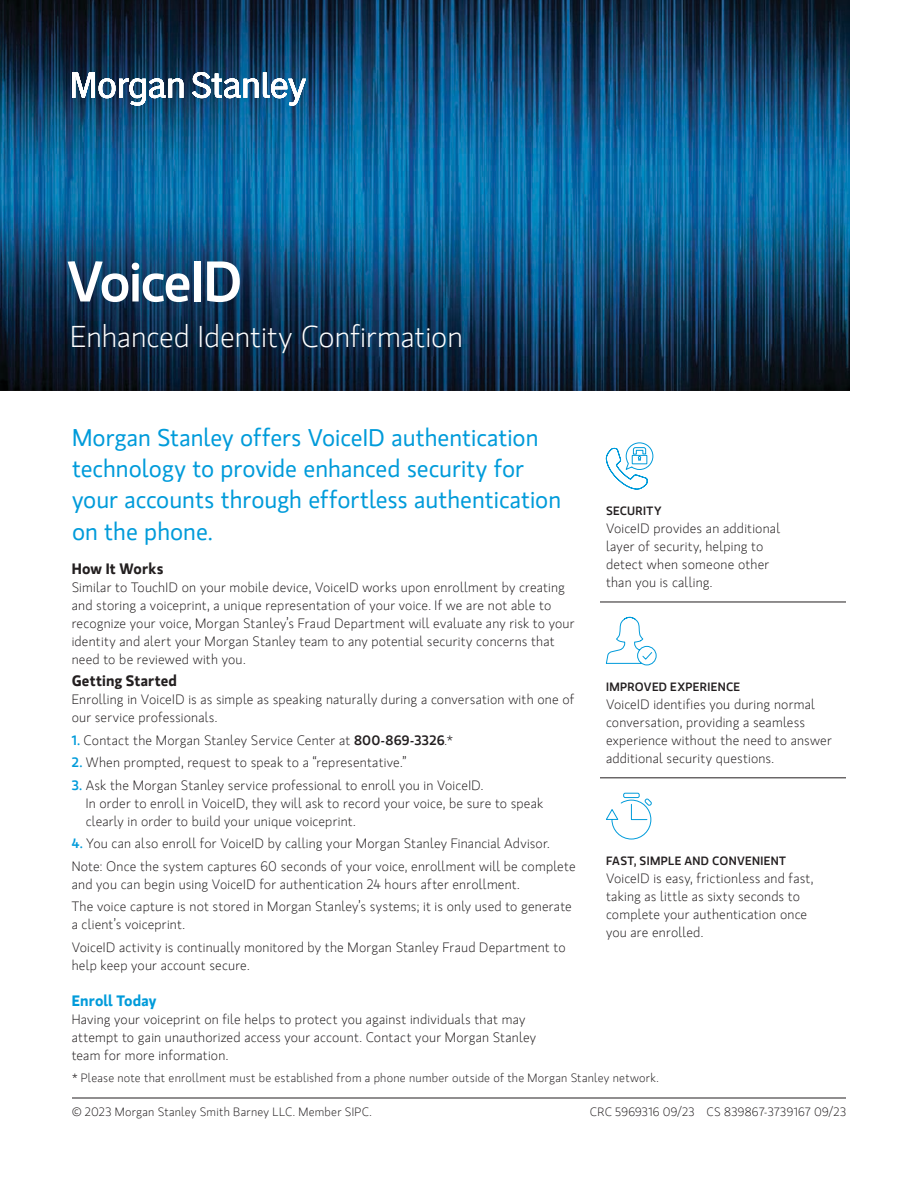
<style>
.page{position:relative;width:918px;height:1188px;background:#fff}
.page>*{position:absolute;margin:0;border:0;box-sizing:border-box;transform-origin:0 0}
.t1{font:500 57px "MS Gloriola II Std";letter-spacing:-.035em;color:#fff}
.t2{font:300 30px "MS Gloriola II Std";letter-spacing:-.005em;color:#fff}
.t3{font:24px/31.5px "MS Gloriola II Std";color:#009bda}
.t4{font:700 15px "MS Gloriola II Std";letter-spacing:.01em;color:#231f20}
.t5{font:700 15px "MS Gloriola II Std";letter-spacing:.01em;color:#009bda}
.t6{font:300 13.5px/18px "MS Gloriola II Std";letter-spacing:.015em;color:#231f20}
.t7{font:300 12px "MS Gloriola II Std";letter-spacing:.02em;color:#231f20}
.t8{font:500 12px "MS Gloriola II Std";letter-spacing:.03em;color:#231f20}
.s1{font-weight:500;color:#009bda}
.s2{font-weight:500}
</style>
<div class="page">
<img style="left:0;top:0;width:850px;height:391px">
<svg style="left:72px;top:72px;width:234px;height:34px"></svg>
<hr style="left:72px;top:1098px;width:774px;height:1px;background:#231f20">
<hr style="left:600px;top:602px;width:246px;height:1px;background:#231f20">
<hr style="left:600px;top:777px;width:246px;height:1px;background:#231f20">
<svg style="left:606px;top:442px;width:48px;height:48px"></svg>
<svg style="left:606px;top:616px;width:51px;height:50px"></svg>
<svg style="left:606px;top:792px;width:46px;height:48px"></svg>
<h1 class="t1" style="left:67px;top:242px;width:178px">VoiceID</h1>
<h2 class="t2" style="left:70px;top:316px;width:394px">Enhanced Identity Confirmation</h2>
<h3 class="t3" style="left:72px;top:421px;width:491px">Morgan Stanley offers VoiceID authentication technology to provide enhanced security for your accounts through effortless authentication on the phone.</h3>
<p class="t8" style="left:606px;top:502px;width:57px">SECURITY</p>
<p class="t6" style="left:606px;top:519px;width:176px">VoiceID provides an additional layer of security, helping to detect when someone other than you is calling.</p>
<p class="t4" style="left:72px;top:558px;width:93px">How It Works</p>
<p class="t6" style="left:72px;top:578px;width:504px">Similar to TouchID on your mobile device, VoiceID works upon enrollment by creating and storing a voiceprint, a unique representation of your voice. If we are not able to recognize your voice, Morgan Stanley’s Fraud Department will evaluate any risk to your identity and alert your Morgan Stanley team to any potential security concerns that need to be reviewed with you.</p>
<p class="t4" style="left:72px;top:670px;width:107px">Getting Started</p>
<p class="t6" style="left:72px;top:690px;width:504px">Enrolling in VoiceID is as simple as speaking naturally during a conversation with one of our service professionals.</p>
<p class="t6" style="left:72px;top:731px;width:383px"><span class="s1">1.</span> Contact the Morgan Stanley Service Center at <span class="s2">800-869-3326</span>.*</p>
<p class="t6" style="left:72px;top:753px;width:336px"><span class="s1">2.</span> When prompted, request to speak to a “representative.”</p>
<p class="t6" style="left:86px;top:776px;width:459px;text-indent:-14px"><span class="s1">3.</span> Ask the Morgan Stanley service professional to enroll you in VoiceID.<br>In order to enroll in VoiceID, they will ask to record your voice, be sure to speak clearly in order to build your unique voiceprint.</p>
<p class="t6" style="left:72px;top:832px;width:505px;line-height:22.5px"><span class="s1">4.</span> You can also enroll for VoiceID by calling your Morgan Stanley Financial Advisor.<br>Note: Once the system captures 60 seconds of your voice, enrollment will be complete</p>
<p class="t6" style="left:72px;top:873px;width:502px;line-height:22.5px">and you can begin using VoiceID for authentication 24 hours after enrollment.<br>The voice capture is not stored in Morgan Stanley’s systems; it is only used to generate</p>
<p class="t6" style="left:72px;top:913px;width:496px;line-height:22.5px">a client’s voiceprint.<br>VoiceID activity is continually monitored by the Morgan Stanley Fraud Department to</p>
<p class="t6" style="left:72px;top:956px;width:179px">help keep your account secure.</p>
<p class="t5" style="left:72px;top:990px;width:86px">Enroll Today</p>
<p class="t6" style="left:72px;top:1010px;width:466px">Having your voiceprint on file helps to protect you against individuals that may attempt to gain unauthorized access your account. Contact your Morgan Stanley team for more information.</p>
<p class="t7" style="left:72px;top:1070px;width:588px">* Please note that enrollment must be established from a phone number outside of the Morgan Stanley network.</p>
<p class="t7" style="left:72px;top:1104px;width:301px">© 2023 Morgan Stanley Smith Barney LLC. Member SIPC.</p>
<p class="t7" style="left:590px;top:1104px;width:258px">CRC 5969316 09/23 CS 839867-3739167 09/23</p>
<p class="t8" style="left:606px;top:678px;width:136px">IMPROVED EXPERIENCE</p>
<p class="t6" style="left:606px;top:695px;width:227px">VoiceID identifies you during normal conversation, providing a seamless experience without the need to answer additional security questions.</p>
<p class="t8" style="left:606px;top:852px;width:182px">FAST, SIMPLE AND CONVENIENT</p>
<p class="t6" style="left:606px;top:869px;width:209px">VoiceID is easy, frictionless and fast, taking as little as sixty seconds to complete your authentication once you are enrolled.</p>
</div>
